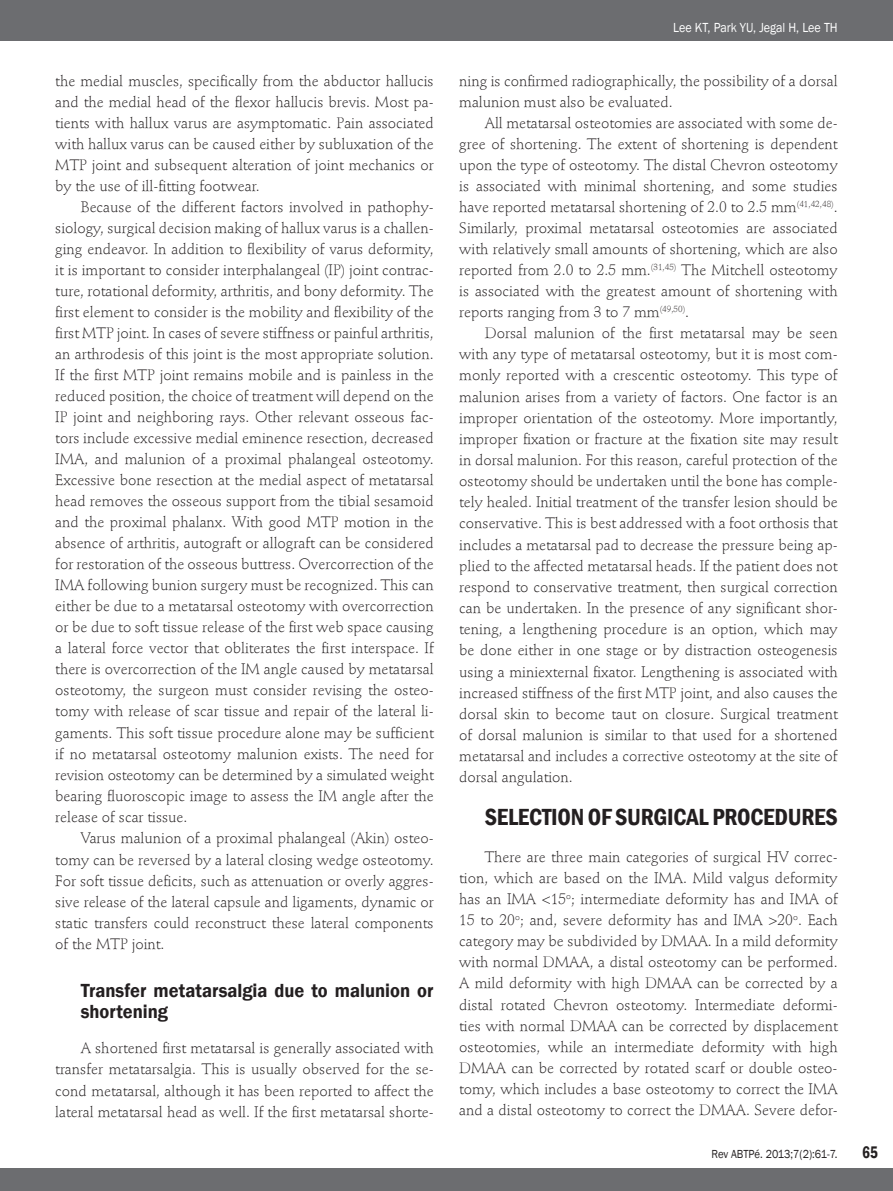
<style>
.page{position:relative;width:893px;height:1191px;background:#fff}
.page>*{position:absolute;margin:0;border:0;box-sizing:border-box;transform-origin:0 0}
.t1{font:600 condensed 24px "Franklin Gothic";letter-spacing:-.01em;color:#231f20}
.t2{font:600 19.5px/21px "Franklin Gothic";color:#231f20;scale:.95 1}
.t3{font:600 condensed 17.25px "Franklin Gothic";color:#231f20;scale:.9 1}
.t4{font:300 15px/21px "Stempel Schneidler Std";color:#231f20;text-align:justify}
.t5{font:13.5px "Franklin Gothic";color:#fff;scale:.9 1}
.t6{font:12px "Franklin Gothic";letter-spacing:-.005em;color:#231f20;scale:.9 1}
</style>
<div class="page">
<div style="left:0;top:0;width:893px;height:40px;background:#6c6d70"></div>
<div style="left:0;top:1168px;width:893px;height:23px;background:#6c6d70"></div>
<p class="t4" style="left:55px;top:70px;width:380px">the medial muscles, specifically from the abductor hallucis and the medial head of the flexor hallucis brevis. Most pa&shy;tients with hallux varus are asymptomatic. Pain associated with hallux varus can be caused either by subluxation of the MTP joint and subsequent alteration of joint mechanics or by the use of ill-fitting footwear.</p>
<p class="t4" style="left:55px;top:196px;width:380px;text-indent:26px">Because of the different factors involved in pathophy&shy;siology, surgical decision making of hallux varus is a challen&shy;ging endeavor. In addition to flexibility of varus deformity, it is important to consider interphalangeal (IP) joint contrac&shy;ture, rotational deformity, arthritis, and bony deformity. The first element to consider is the mobility and flexibility of the first MTP joint. In cases of severe stiffness or painful arthritis, an arthrodesis of this joint is the most appropriate solution.<br>If the first MTP joint remains mobile and is painless in the reduced position, the choice of treatment will depend on the IP joint and neighboring rays. Other relevant osseous fac&shy;tors include excessive medial eminence resection, decreased IMA, and malunion of a proximal phalangeal osteotomy.<br>Excessive bone resection at the medial aspect of metatarsal head removes the osseous support from the tibial sesamoid and the proximal phalanx. With good MTP motion in the absence of arthritis, autograft or allograft can be considered for restoration of the osseous buttress. Overcorrection of the IMA following bunion surgery must be recognized. This can either be due to a metatarsal osteotomy with overcorrection or be due to soft tissue release of the first web space causing a lateral force vector that obliterates the first interspace. If there is overcorrection of the IM angle caused by metatarsal osteotomy, the surgeon must consider revising the osteo&shy;tomy with release of scar tissue and repair of the lateral li&shy;gaments. This soft tissue procedure alone may be sufficient if no metatarsal osteotomy malunion exists. The need for revision osteotomy can be determined by a simulated weight bearing fluoroscopic image to assess the IM angle after the release of scar tissue.</p>
<p class="t4" style="left:55px;top:828px;width:380px;text-indent:26px">Varus malunion of a proximal phalangeal (Akin) osteo&shy;tomy can be reversed by a lateral closing wedge osteotomy.<br>For soft tissue deficits, such as attenuation or overly aggres&shy;sive release of the lateral capsule and ligaments, dynamic or static transfers could reconstruct these lateral components of the MTP joint.</p>
<h2 class="t2" style="left:81px;top:979px;width:373px">Transfer metatarsalgia due to malunion or shortening</h2>
<p class="t4" style="left:55px;top:1038px;width:380px;text-indent:26px">A shortened first metatarsal is generally associated with transfer metatarsalgia. This is usually observed for the se&shy;cond metatarsal, although it has been reported to affect the lateral metatarsal head as well. If the first metatarsal shorte-</p>
<p class="t5" style="left:673px;top:19px;width:184px">Lee KT, Park YU, Jegal H, Lee TH</p>
<p class="t4" style="left:459px;top:70px;width:380px">ning is confirmed radiographically, the possibility of a dorsal malunion must also be evaluated.</p>
<p class="t4" style="left:459px;top:112px;width:380px;text-indent:26px">All metatarsal osteotomies are associated with some de&shy;gree of shortening. The extent of shortening is dependent upon the type of osteotomy. The distal Chevron osteotomy is associated with minimal shortening, and some studies have reported metatarsal shortening of 2.0 to 2.5 mm<sup>(41,42,48)</sup>.<br>Similarly, proximal metatarsal osteotomies are associated with relatively small amounts of shortening, which are also reported from 2.0 to 2.5 mm.<sup>(31,45)</sup> The Mitchell osteotomy is associated with the greatest amount of shortening with reports ranging from 3 to 7 mm<sup>(49,50)</sup>.</p>
<p class="t4" style="left:459px;top:322px;width:380px;text-indent:26px">Dorsal malunion of the first metatarsal may be seen with any type of metatarsal osteotomy, but it is most com&shy;monly reported with a crescentic osteotomy. This type of malunion arises from a variety of factors. One factor is an improper orientation of the osteotomy. More importantly, improper fixation or fracture at the fixation site may result in dorsal malunion. For this reason, careful protection of the osteotomy should be undertaken until the bone has comple&shy;tely healed. Initial treatment of the transfer lesion should be conservative. This is best addressed with a foot orthosis that includes a metatarsal pad to decrease the pressure being ap&shy;plied to the affected metatarsal heads. If the patient does not respond to conservative treatment, then surgical correction can be undertaken. In the presence of any significant shor&shy;tening, a lengthening procedure is an option, which may be done either in one stage or by distraction osteogenesis using a miniexternal fixator. Lengthening is associated with increased stiffness of the first MTP joint, and also causes the dorsal skin to become taut on closure. Surgical treatment of dorsal malunion is similar to that used for a shortened metatarsal and includes a corrective osteotomy at the site of dorsal angulation.</p>
<h1 class="t1" style="left:485px;top:801px;width:354px">SELECTION OF SURGICAL PROCEDURES</h1>
<p class="t4" style="left:459px;top:846px;width:380px;text-indent:26px">There are three main categories of surgical HV correc&shy;tion, which are based on the IMA. Mild valgus deformity has an IMA &lt;15<sup>o</sup>; intermediate deformity has and IMA of 15 to 20<sup>o</sup>; and, severe deformity has and IMA &gt;20<sup>o</sup>. Each category may be subdivided by DMAA. In a mild deformity with normal DMAA, a distal osteotomy can be performed.<br>A mild deformity with high DMAA can be corrected by a distal rotated Chevron osteotomy. Intermediate deformi&shy;ties with normal DMAA can be corrected by displacement osteotomies, while an intermediate deformity with high DMAA can be corrected by rotated scarf or double osteo&shy;tomy, which includes a base osteotomy to correct the IMA and a distal osteotomy to correct the DMAA. Severe defor-</p>
<p class="t6" style="left:712px;top:1146px;width:142px">Rev ABTPé. 2013;7(2):61-7.</p>
<p class="t3" style="left:862px;top:1141px;width:19px">65</p>
</div>
